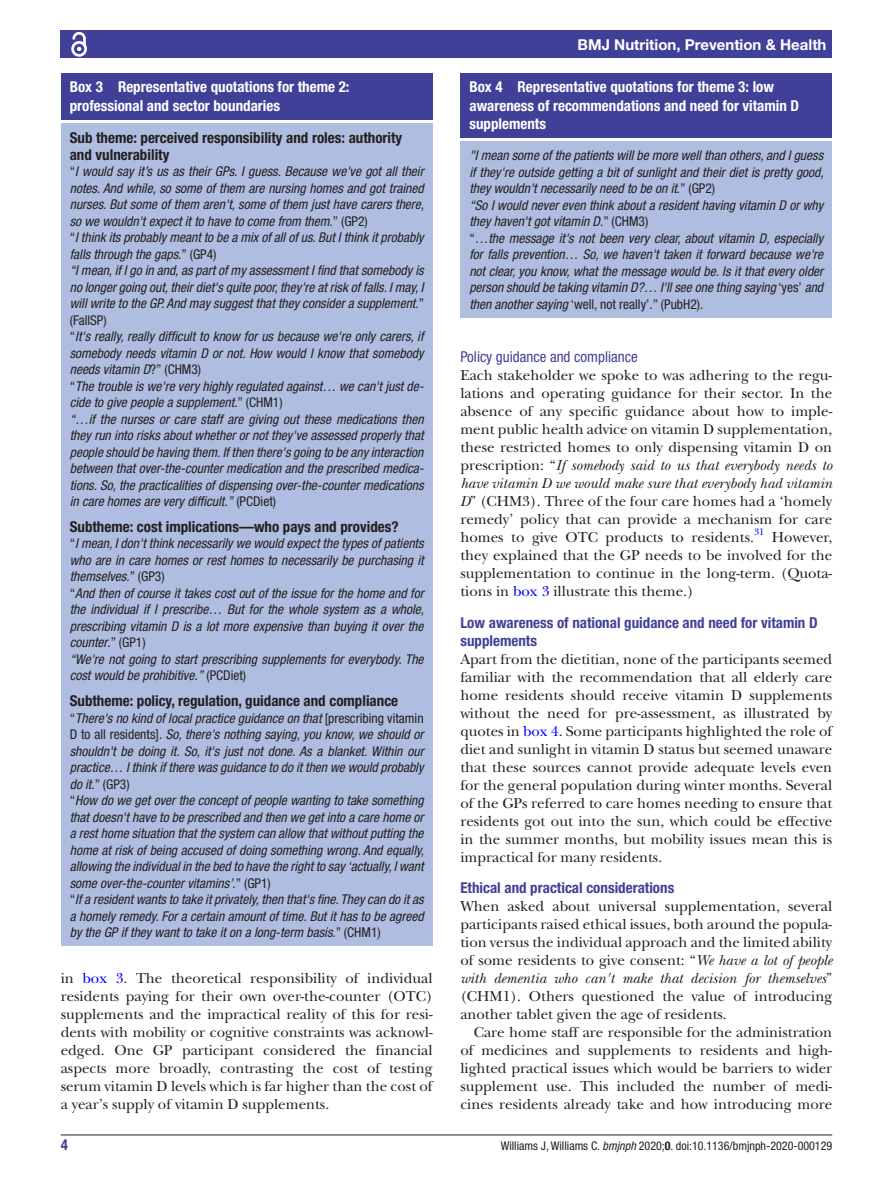
<style>
.page{position:relative;width:893px;height:1191px;background:#fff}
.page>*{position:absolute;margin:0;border:0;box-sizing:border-box;transform-origin:0 0}
.t1{font:15px/18px "New Baskerville";color:#231f20;text-align:justify}
.t2{font:700 condensed 15px/18px "Helvetica Neue LT Std";color:#fff}
.t3{font:700 condensed 15px/16.5px "Helvetica Neue LT Std";color:#231f20}
.t4{font:700 condensed 15px/18px "Helvetica Neue LT Std";color:#414099}
.t5{font:700 15px "Helvetica Neue LT Std";color:#fff}
.t6{font:condensed 15px "Helvetica Neue LT Std";color:#414099}
.t7{font:italic condensed 13.5px/16.5px "Helvetica Neue LT Std";color:#231f20}
.t8{font:condensed 12px "Helvetica Neue LT Std";color:#231f20}
.t9{font:9.9px "New Baskerville";color:#00f}
.s1{font-style:normal}
.s2{color:#00f}
.s3{font-style:italic}
.s4{font-weight:700}
</style>
<div class="page">
<hr style="left:61px;top:1134px;width:771px;height:1px;background:#231f20">
<div style="left:61px;top:31px;width:771px;height:27px;background:#414099"></div>
<svg style="left:71px;top:31px;width:16px;height:26px"></svg>
<div style="left:61px;top:73px;width:372px;height:46px;background:#414099"></div>
<div style="left:61px;top:124px;width:372px;height:822px;background:#afbde1"></div>
<div style="left:460px;top:73px;width:372px;height:64px;background:#414099"></div>
<div style="left:460px;top:142px;width:372px;height:176px;background:#afbde1"></div>
<p class="t2" style="left:70px;top:78px;width:281px">Box 3 Representative quotations for theme 2: professional and sector boundaries</p>
<p class="t3" style="left:70px;top:129px;width:334px">Sub theme: perceived responsibility and roles: authority and vulnerability</p>
<p class="t7" style="left:70px;top:164px;width:356px"><span class="s1">“</span>I would say it’s us as their GPs. I guess. Because we've got all their notes. And while, so some of them are nursing homes and got trained nurses. But some of them aren't, some of them just have carers there, so we wouldn't expect it to have to come from them<span class="s1">.” (GP2)<br>“</span>I think its probably meant to be a mix of all of us. But I think it probably falls through the gaps<span class="s1">.” (GP4)<br></span>“I mean, if I go in and, as part of my assessment I find that somebody is no longer going out, their diet's quite poor, they're at risk of falls. I may, I will write to the GP. And may suggest that they consider a supplement<span class="s1">.” (FallSP)<br>“</span>It's really, really difficult to know for us because we're only carers, if somebody needs vitamin D or not. How would I know that somebody needs vitamin D<span class="s1">?” (CHM3)<br>“</span>The trouble is we're very highly regulated against… we can't just de&shy;cide to give people a supplement<span class="s1">.” (CHM1)<br></span>“…if the nurses or care staff are giving out these medications then they run into risks about whether or not they've assessed properly that people should be having them. If then there's going to be any interaction between that over-the-counter medication and the prescribed medica&shy;tions. So, the practicalities of dispensing over-the-counter medications in care homes are very difficult.” <span class="s1">(PCDiet)</span></p>
<p class="t3" style="left:70px;top:518px;width:330px">Subtheme: cost implications—who pays and provides?</p>
<p class="t7" style="left:70px;top:536px;width:356px"><span class="s1">“</span>I mean, I don't think necessarily we would expect the types of patients who are in care homes or rest homes to necessarily be purchasing it themselves<span class="s1">.” (GP3)<br>“</span>And then of course it takes cost out of the issue for the home and for the individual if I prescribe… But for the whole system as a whole, prescribing vitamin D is a lot more expensive than buying it over the counter<span class="s1">.” (GP1)<br></span>“We're not going to start prescribing supplements for everybody. The cost would be prohibitive.” <span class="s1">(PCDiet)</span></p>
<p class="t3" style="left:70px;top:692px;width:330px">Subtheme: policy, regulation, guidance and compliance</p>
<p class="t7" style="left:70px;top:710px;width:356px"><span class="s1">“</span>There's no kind of local practice guidance on that <span class="s1">[prescribing vitamin D to all residents].</span> So, there's nothing saying, you know, we should or shouldn't be doing it. So, it's just not done. As a blanket. Within our practice<span class="s1">…</span> I think if there was guidance to do it then we would probably do it<span class="s1">.” (GP3)<br>“</span>How do we get over the concept of people wanting to take something that doesn't have to be prescribed and then we get into a care home or a rest home situation that the system can allow that without putting the home at risk of being accused of doing something wrong. And equally, allowing the individual in the bed to have the right to say ‘actually, I want some over-the-counter vitamins’<span class="s1">.” (GP1)<br>“</span>If a resident wants to take it privately, then that's fine. They can do it as a homely remedy. For a certain amount of time. But it has to be agreed by the GP if they want to take it on a long-term basis<span class="s1">.” (CHM1)</span></p>
<p class="t1" style="left:61px;top:969px;width:373px">in <span class="s2">box 3</span>. The theoretical responsibility of individual residents paying for their own over-the-counter (OTC) supplements and the impractical reality of this for resi&shy;dents with mobility or cognitive constraints was acknowl&shy;edged. One GP participant considered the financial aspects more broadly, contrasting the cost of testing serum vitamin D levels which is far higher than the cost of a year’s supply of vitamin D supplements.</p>
<p class="t5" style="left:578px;top:35px;width:250px">BMJ Nutrition, Prevention &amp; Health</p>
<p class="t2" style="left:469px;top:78px;width:331px">Box 4 Representative quotations for theme 3: low awareness of recommendations and need for vitamin D supplements</p>
<p class="t7" style="left:469px;top:147px;width:356px">"I mean some of the patients will be more well than others, and I guess if they're outside getting a bit of sunlight and their diet is pretty good, they wouldn't necessarily need to be on it<span class="s1">.” (GP2)<br></span>“So I would never even think about a resident having vitamin D or why they haven't got vitamin D<span class="s1">.” (CHM3)<br>“</span>…the message it's not been very clear, about vitamin D, especially for falls prevention… So, we haven't taken it forward because we're not clear, you know, what the message would be. Is it that every older person should be taking vitamin D?… I'll see one thing saying <span class="s1">‘yes’</span> and then another saying <span class="s1">‘well, not really’.” (PubH2).</span></p>
<p class="t6" style="left:460px;top:348px;width:179px">Policy guidance and compliance</p>
<p class="t1" style="left:460px;top:366px;width:373px">Each stakeholder we spoke to was adhering to the regu&shy;lations and operating guidance for their sector. In the absence of any specific guidance about how to imple&shy;ment public health advice on vitamin D supplementation, these restricted homes to only dispensing vitamin D on prescription: “<span class="s3">If somebody said to us that everybody needs to have vitamin D we would make sure that everybody had vitamin D</span>” (CHM3). Three of the four care homes had a ‘homely remedy’ policy that can provide a mechanism for care homes to give OTC products to residents.</p>
<p class="t9" style="left:754px;top:526px;width:12px">31</p>
<p class="t1" style="left:460px;top:528px;width:373px;text-indent:312px">However, they explained that the GP needs to be involved for the supplementation to continue in the long-term. (Quota&shy;tions in <span class="s2">box 3</span> illustrate this theme.)</p>
<p class="t4" style="left:460px;top:613px;width:359px">Low awareness of national guidance and need for vitamin D supplements</p>
<p class="t1" style="left:460px;top:650px;width:373px">Apart from the dietitian, none of the participants seemed familiar with the recommendation that all elderly care home residents should receive vitamin D supplements without the need for pre-assessment, as illustrated by quotes in <span class="s2">box 4</span>. Some participants highlighted the role of diet and sunlight in vitamin D status but seemed unaware that these sources cannot provide adequate levels even for the general population during winter months. Several of the GPs referred to care homes needing to ensure that residents got out into the sun, which could be effective in the summer months, but mobility issues mean this is impractical for many residents.</p>
<p class="t4" style="left:460px;top:878px;width:215px">Ethical and practical considerations</p>
<p class="t1" style="left:460px;top:897px;width:373px">When asked about universal supplementation, several participants raised ethical issues, both around the popula&shy;tion versus the individual approach and the limited ability of some residents to give consent: “<span class="s3">We have a lot of people with dementia who can't make that decision for themselves</span>” (CHM1). Others questioned the value of introducing another tablet given the age of residents.</p>
<p class="t1" style="left:460px;top:1023px;width:373px;text-indent:14px">Care home staff are responsible for the administration of medicines and supplements to residents and high&shy;lighted practical issues which would be barriers to wider supplement use. This included the number of medi&shy;cines residents already take and how introducing more</p>
<p class="t4" style="left:61px;top:1135px;width:9px">4</p>
<p class="t8" style="left:501px;top:1138px;width:333px">Williams J, Williams C. <span class="s3">bmjnph</span> 2020;<span class="s4">0</span>. doi:10.1136/bmjnph-2020-000129</p>
</div>
